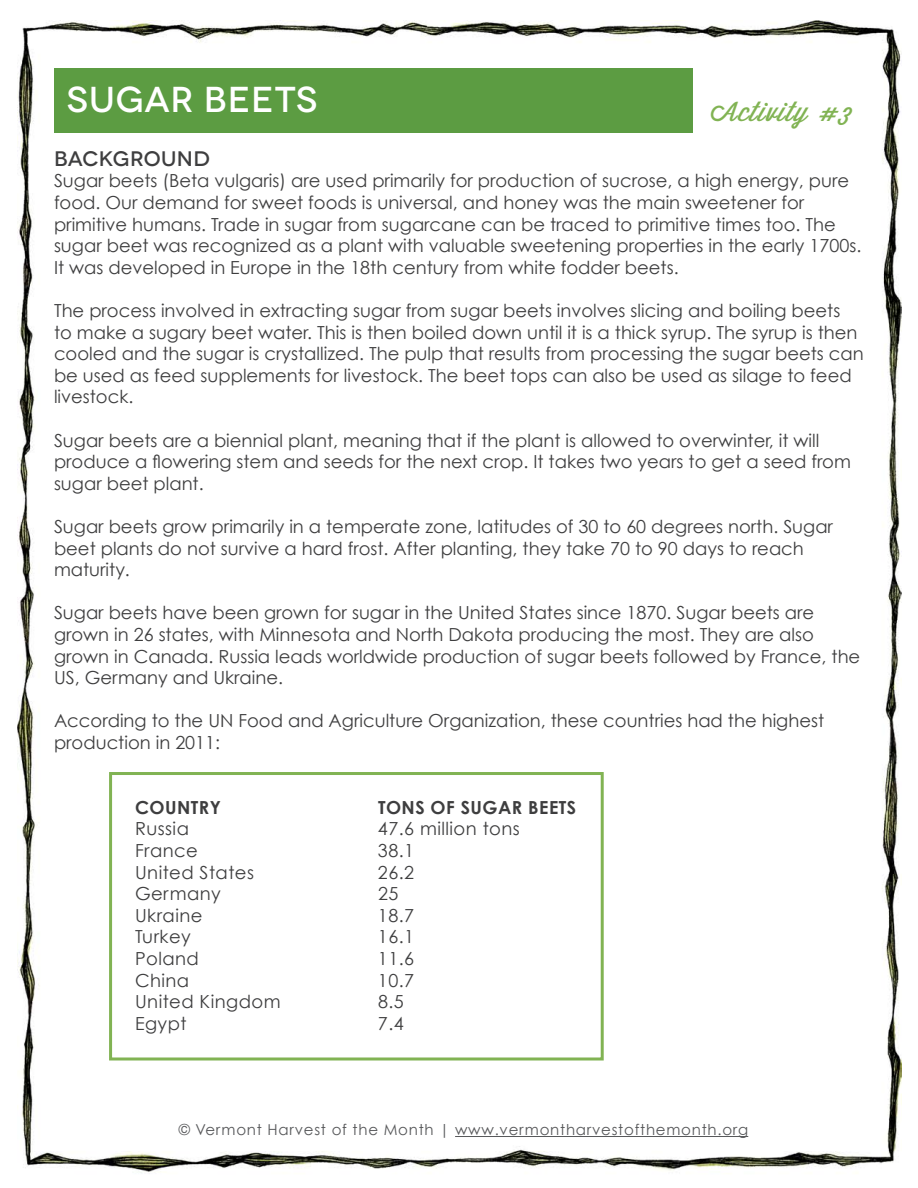
<style>
.page{position:relative;width:918px;height:1188px;background:#fff}
.page>*{position:absolute;margin:0;border:0;box-sizing:border-box;transform-origin:0 0}
.headers{font:500 36px "Novecentowide";letter-spacing:.025em;color:#fff}
.t1{font:27px "Wisdom Script";letter-spacing:.05em;color:#81b353}
.t2{font:500 21px "Novecentowide";letter-spacing:.01em;color:#3e3e3f}
.t3{font:18px/21.6px "Century Gothic";color:#3e3e3f}
.t4{font:18px "Century Gothic";letter-spacing:.025em;color:#3e3e3f}
.t5{font:700 18px "Century Gothic";letter-spacing:.025em;color:#3e3e3f}
.t6{font:15px "Century Gothic";letter-spacing:.05em;color:#57585a}
</style>
<div class="page">
<img style="left:17px;top:20px;width:885px;height:1154px">
<hr style="left:455px;top:1136px;width:293px;height:1px;background:#57585a">
<div style="left:54px;top:68px;width:638px;height:65px;background:#5c9c42"></div>
<div style="left:109px;top:772px;width:495px;height:288px;border:3px solid #81b353"></div>
<p class="headers" style="left:67px;top:78px;width:252px">SUGAR BEETS</p>
<p class="t2" style="left:54px;top:146px;width:158px">BACKGROUND</p>
<p class="t3" style="left:54px;top:170px;width:809px">Sugar beets (Beta vulgaris) are used primarily for production of sucrose, a high energy, pure food. Our demand for sweet foods is universal, and honey was the main sweetener for primitive humans. Trade in sugar from sugarcane can be traced to primitive times too. The sugar beet was recognized as a plant with valuable sweetening properties in the early 1700s.<br>It was developed in Europe in the 18th century from white fodder beets.</p>
<p class="t3" style="left:54px;top:299px;width:811px">The process involved in extracting sugar from sugar beets involves slicing and boiling beets<br>to make a sugary beet water. This is then boiled down until it is a thick syrup. The syrup is then cooled and the sugar is crystallized. The pulp that results from processing the sugar beets can be used as feed supplements for livestock. The beet tops can also be used as silage to feed livestock.</p>
<p class="t3" style="left:54px;top:429px;width:799px">Sugar beets are a biennial plant, meaning that if the plant is allowed to overwinter, it will produce a flowering stem and seeds for the next crop. It takes two years to get a seed from sugar beet plant.</p>
<p class="t3" style="left:54px;top:515px;width:781px">Sugar beets grow primarily in a temperate zone, latitudes of 30 to 60 degrees north. Sugar beet plants do not survive a hard frost. After planting, they take 70 to 90 days to reach maturity.</p>
<p class="t3" style="left:54px;top:602px;width:808px">Sugar beets have been grown for sugar in the United States since 1870. Sugar beets are grown in 26 states, with Minnesota and North Dakota producing the most. They are also grown in Canada. Russia leads worldwide production of sugar beets followed by France, the US, Germany and Ukraine.</p>
<p class="t3" style="left:54px;top:710px;width:772px">According to the UN Food and Agriculture Organization, these countries had the highest production in 2011:</p>
<p class="t1" style="left:711px;top:90px;width:143px">Activity #3</p>
<p class="t5" style="left:135px;top:796px;width:87px">COUNTRY</p>
<p class="t5" style="left:378px;top:796px;width:200px">TONS OF SUGAR BEETS</p>
<p class="t3" style="left:135px;top:818px;width:55px">Russia</p>
<p class="t4" style="left:378px;top:818px;width:143px">47.6 million tons</p>
<p class="t3" style="left:135px;top:839px;width:65px">France</p>
<p class="t3" style="left:378px;top:839px;width:38px">38.1</p>
<p class="t4" style="left:135px;top:861px;width:121px">United States</p>
<p class="t3" style="left:378px;top:861px;width:38px">26.2</p>
<p class="t4" style="left:135px;top:883px;width:87px">Germany</p>
<p class="t3" style="left:378px;top:883px;width:22px">25</p>
<p class="t4" style="left:135px;top:904px;width:69px">Ukraine</p>
<p class="t3" style="left:378px;top:904px;width:38px">18.7</p>
<p class="t3" style="left:135px;top:926px;width:57px">Turkey</p>
<p class="t3" style="left:378px;top:926px;width:38px">16.1</p>
<p class="t3" style="left:135px;top:947px;width:65px">Poland</p>
<p class="t3" style="left:378px;top:947px;width:38px">11.6</p>
<p class="t3" style="left:135px;top:969px;width:56px">China</p>
<p class="t3" style="left:378px;top:969px;width:38px">10.7</p>
<p class="t4" style="left:135px;top:991px;width:147px">United Kingdom</p>
<p class="t3" style="left:378px;top:991px;width:27px">8.5</p>
<p class="t3" style="left:135px;top:1012px;width:53px">Egypt</p>
<p class="t3" style="left:378px;top:1012px;width:27px">7.4</p>
<p class="t6" style="left:179px;top:1121px;width:571px">© Vermont Harvest of the Month | www.vermontharvestofthemonth.org</p>
</div>
